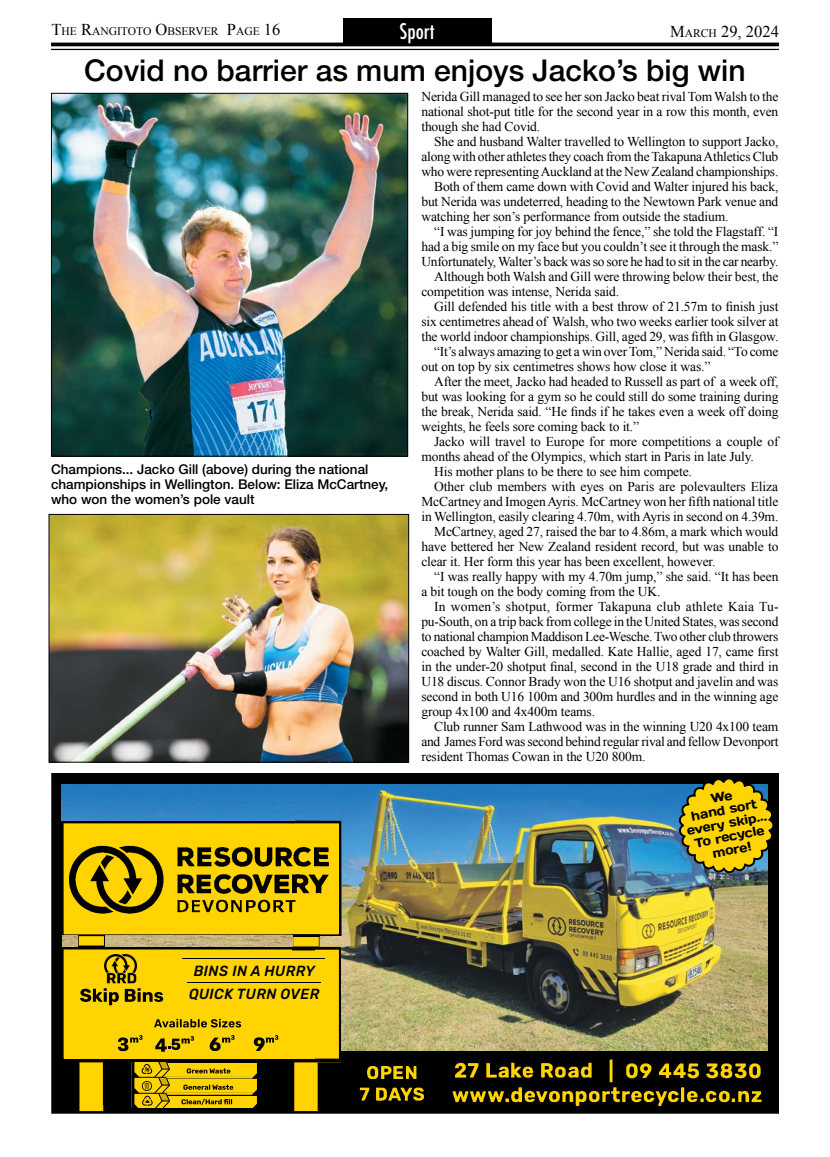
<style>
.page{position:relative;width:830px;height:1157px;background:#fff}
.page>*{position:absolute;margin:0;border:0;box-sizing:border-box;transform-origin:0 0}
.t1{font:500 30px "Helvetica Neue LT Std";color:#000}
.t2{font:500 condensed 21px "Futura";color:#fff}
.t3{font:16.5px "Times New Roman";color:#000}
.t4{font:italic 500 14.7px/22.8px "Rubik";letter-spacing:.03em;color:#010101;text-align:center;scale:.96 1}
.t5{font:italic 500 14.55px/22.6px "Rubik";letter-spacing:.03em;color:#010101;text-align:center;scale:.96 1}
.t6{font:13.5px/15px "Times New Roman";letter-spacing:-.01em;color:#000;text-align:justify}
.t7{font:500 13.5px/15px "Helvetica Neue LT Std";color:#000}
.t8{font:13.5px "Times New Roman";letter-spacing:.01em;color:#000}
.t9{font:12.9px/13.5px "Days";color:#000;text-align:center}
.t10{font:11.55px "Times New Roman";color:#000}
.t11{font:italic 500 9.9px "Rubik";letter-spacing:.03em;color:#010101;scale:.96 1}
.s1{font-size:16.5px}
.s2{font-size:11.55px}
</style>
<div class="page">
<hr style="left:51px;top:43px;width:727px;height:3px;background:#000">
<hr style="left:51px;top:49px;width:727px;height:1px;background:#000">
<img style="left:51px;top:773px;width:727px;height:340px">
<img style="left:294px;top:784px;width:473px;height:266px">
<hr style="left:131px;top:1059px;width:129px;height:2px;background:#010101">
<hr style="left:131px;top:1108px;width:129px;height:4px;background:#010101">
<svg style="left:131px;top:1061px;width:129px;height:47px;background:#c3a200"></svg>
<div style="left:65px;top:950px;width:272px;height:108px;background:#ffd400"></div>
<div style="left:70px;top:949px;width:100px;height:60px;background:#ffd400"></div>
<svg style="left:80px;top:954px;width:83px;height:51px"></svg>
<hr style="left:187px;top:982px;width:133px;height:1px;background:#010101">
<hr style="left:182px;top:1007px;width:142px;height:1px;background:#010101">
<svg style="left:154px;top:1018px;width:87px;height:9px"></svg>
<svg style="left:118px;top:1035px;width:25px;height:16px"></svg>
<svg style="left:155px;top:1036px;width:39px;height:15px"></svg>
<svg style="left:209px;top:1035px;width:25px;height:16px"></svg>
<svg style="left:254px;top:1035px;width:24px;height:15px"></svg>
<img style="left:51px;top:821px;width:290px;height:114px">
<img style="left:293px;top:821px;width:26px;height:129px">
<img style="left:315px;top:946px;width:26px;height:116px">
<img style="left:61px;top:784px;width:233px;height:37px">
<img style="left:105px;top:935px;width:187px;height:12px">
<img style="left:62px;top:935px;width:16px;height:12px">
<img style="left:661px;top:773px;width:117px;height:117px">
<div style="left:342px;top:18px;width:149px;height:26px;background:#000"></div>
<img style="left:53px;top:95px;width:353px;height:359px">
<div style="left:51px;top:93px;width:357px;height:363px;border:1px solid #000"></div>
<img style="left:50px;top:516px;width:357px;height:244px">
<div style="left:48px;top:514px;width:361px;height:248px;border:1px solid #000"></div>
<p class="t10" style="left:51px;top:23px;width:230px"><span class="s1">T</span>HE <span class="s1">R</span>ANGITOTO <span class="s1">O</span>BSERVER <span class="s1">P</span>AGE <span class="s1">16</span></p>
<p class="t3" style="left:669px;top:20px;width:110px">M<span class="s2">ARCH</span> 29, 2024</p>
<h2 class="t2" style="left:399px;top:18px;width:36px">Sport</h2>
<h1 class="t1" style="left:84px;top:52px;width:662px">Covid no barrier as mum enjoys Jacko’s big win</h1>
<p class="t7" style="left:51px;top:461px;width:338px">Champions... Jacko Gill (above) during the national championships in Wellington. Below: Eliza McCartney, who won the women’s pole vault</p>
<p class="t6" style="left:421px;top:89px;width:358px">Nerida Gill managed to see her son Jacko beat rival Tom Walsh to the national shot-put title for the second year in a row this month, even though she had Covid.</p>
<p class="t6" style="left:434px;top:134px;width:345px">She and husband Walter travelled to Wellington to support Jacko,</p>
<p class="t6" style="left:421px;top:149px;width:358px">along with other athletes they coach from the Takapuna Athletics Club</p>
<p class="t6" style="left:421px;top:164px;width:358px">who were representing Auckland at the New Zealand championships.</p>
<p class="t6" style="left:434px;top:179px;width:345px">Both of them came down with Covid and Walter injured his back,</p>
<p class="t6" style="left:421px;top:194px;width:358px">but Nerida was undeterred, heading to the Newtown Park venue and</p>
<p class="t6" style="left:421px;top:209px;width:308px">watching her son’s performance from outside the stadium.</p>
<p class="t6" style="left:434px;top:224px;width:345px">“I was jumping for joy behind the fence,” she told the Flagstaff. “I</p>
<p class="t6" style="left:421px;top:239px;width:358px">had a big smile on my face but you couldn’t see it through the mask.”</p>
<p class="t6" style="left:421px;top:254px;width:358px">Unfortunately, Walter’s back was so sore he had to sit in the car nearby.</p>
<p class="t6" style="left:434px;top:269px;width:345px">Although both Walsh and Gill were throwing below their best, the</p>
<p class="t6" style="left:421px;top:284px;width:199px">competition was intense, Nerida said.</p>
<p class="t6" style="left:434px;top:299px;width:345px">Gill defended his title with a best throw of 21.57m to finish just</p>
<p class="t6" style="left:421px;top:314px;width:358px">six centimetres ahead of Walsh, who two weeks earlier took silver at</p>
<p class="t6" style="left:421px;top:329px;width:358px">the world indoor championships. Gill, aged 29, was fifth in Glasgow.</p>
<p class="t6" style="left:434px;top:344px;width:345px">“It’s always amazing to get a win over Tom,” Nerida said. “To come</p>
<p class="t6" style="left:421px;top:359px;width:290px">out on top by six centimetres shows how close it was.”</p>
<p class="t6" style="left:434px;top:374px;width:345px">After the meet, Jacko had headed to Russell as part of a week off,</p>
<p class="t6" style="left:421px;top:389px;width:358px">but was looking for a gym so he could still do some training during</p>
<p class="t6" style="left:421px;top:404px;width:358px">the break, Nerida said. “He finds if he takes even a week off doing</p>
<p class="t6" style="left:421px;top:419px;width:219px">weights, he feels sore coming back to it.”</p>
<p class="t6" style="left:434px;top:434px;width:346px">Jacko will travel to Europe for more competitions a couple of</p>
<p class="t6" style="left:421px;top:449px;width:334px">months ahead of the Olympics, which start in Paris in late July.</p>
<p class="t6" style="left:434px;top:464px;width:259px">His mother plans to be there to see him compete.</p>
<p class="t6" style="left:434px;top:479px;width:345px">Other club members with eyes on Paris are polevaulters Eliza</p>
<p class="t6" style="left:421px;top:494px;width:358px">McCartney and Imogen Ayris. McCartney won her fifth national title</p>
<p class="t6" style="left:421px;top:509px;width:358px">in Wellington, easily clearing 4.70m, with Ayris in second on 4.39m.</p>
<p class="t6" style="left:434px;top:524px;width:345px">McCartney, aged 27, raised the bar to 4.86m, a mark which would</p>
<p class="t6" style="left:421px;top:539px;width:358px">have bettered her New Zealand resident record, but was unable to</p>
<p class="t6" style="left:421px;top:554px;width:295px">clear it. Her form this year has been excellent, however.</p>
<p class="t6" style="left:434px;top:569px;width:345px">“I was really happy with my 4.70m jump,” she said. “It has been</p>
<p class="t6" style="left:421px;top:584px;width:240px">a bit tough on the body coming from the UK.</p>
<p class="t8" style="left:434px;top:597px;width:346px">In women’s shotput, former Takapuna club athlete Kaia Tu-</p>
<p class="t6" style="left:421px;top:614px;width:358px">pu-South, on a trip back from college in the United States, was second</p>
<p class="t6" style="left:421px;top:629px;width:358px">to national champion Maddison Lee-Wesche. Two other club throwers</p>
<p class="t6" style="left:421px;top:644px;width:358px">coached by Walter Gill, medalled. Kate Hallie, aged 17, came first</p>
<p class="t6" style="left:421px;top:659px;width:358px">in the under-20 shotput final, second in the U18 grade and third in</p>
<p class="t6" style="left:421px;top:674px;width:358px">U18 discus. Connor Brady won the U16 shotput and javelin and was</p>
<p class="t6" style="left:421px;top:689px;width:358px">second in both U16 100m and 300m hurdles and in the winning age</p>
<p class="t6" style="left:421px;top:704px;width:175px">group 4x100 and 4x400m teams.</p>
<p class="t6" style="left:434px;top:719px;width:345px">Club runner Sam Lathwood was in the winning U20 4x100 team</p>
<p class="t6" style="left:421px;top:734px;width:358px">and James Ford was second behind regular rival and fellow Devonport</p>
<p class="t6" style="left:421px;top:749px;width:225px">resident Thomas Cowan in the U20 800m.</p>
<p class="t9" style="left:680px;top:797px;width:83px;rotate:-11deg">We<br>hand sort every skip...<br>To recycle more!</p>
<p class="t4" style="left:189px;top:960px;width:137px">BINS IN A HURRY<br>QUICK TURN OVER</p>
<p class="t5" style="left:133px;top:963px;width:136px">BINS IN A HURRY<br>QUICK TURN OVER</p>
<p class="t11" style="left:155px;top:990px;width:86px">BINS IN A HURRY</p>
</div>
